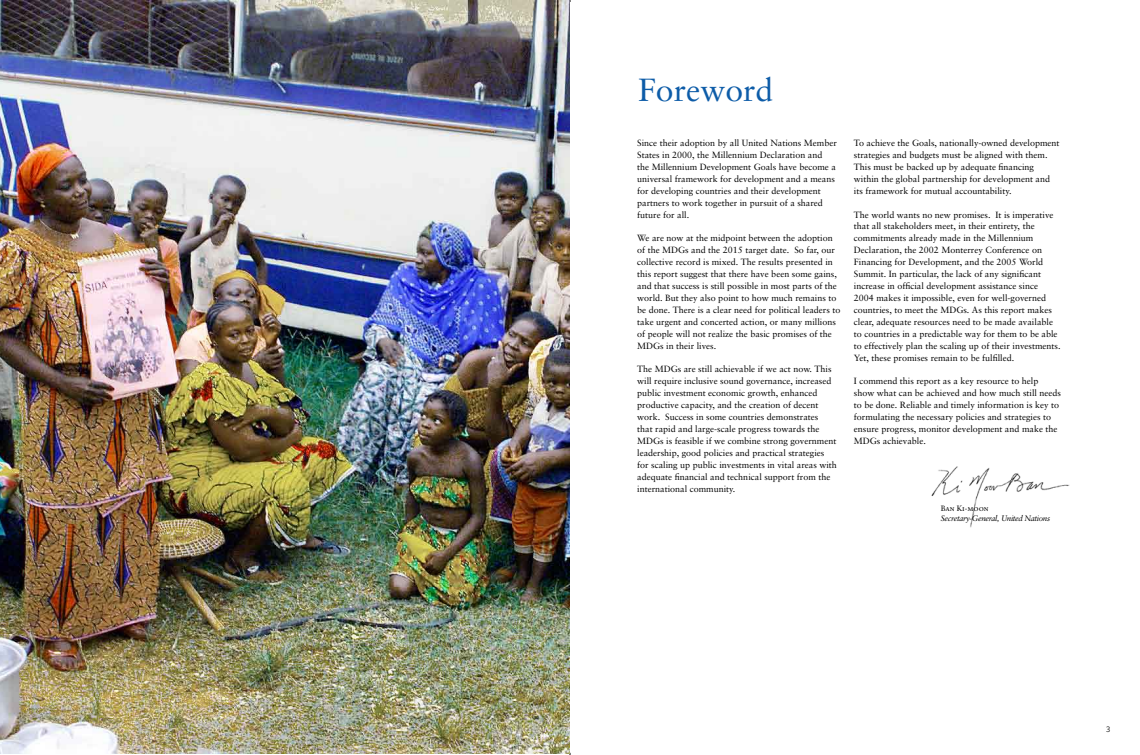
<style>
.page{position:relative;width:1140px;height:755px;background:#fff}
.page>*{position:absolute;margin:0;border:0;box-sizing:border-box;transform-origin:0 0}
.t1{font:32px "Sabon";color:#0d5ca8}
.t2{font:9px/11.9px "Sabon";color:#000}
.t3{font:italic 8px "Sabon";letter-spacing:-.04em;color:#000}
.t4{font:7.8px "Sabon Roman SC";color:#000}
</style>
<div class="page">
<img style="left:931px;top:466px;width:139px;height:62px">
<img style="left:0;top:0;width:570px;height:753px">
<h1 class="t1" style="left:638px;top:71px;width:137px">Foreword</h1>
<p class="t2" style="left:637px;top:137px;width:201px">Since their adoption by all United Nations Member States in 2000, the Millennium Declaration and<br>the Millennium Development Goals have become a universal framework for development and a means for developing countries and their development partners to work together in pursuit of a shared future for all.</p>
<p class="t2" style="left:637px;top:232px;width:205px">We are now at the midpoint between the adoption of the MDGs and the 2015 target date. So far, our collective record is mixed. The results presented in this report suggest that there have been some gains, and that success is still possible in most parts of the world. But they also point to how much remains to be done. There is a clear need for political leaders to take urgent and concerted action, or many millions of people will not realize the basic promises of the MDGs in their lives.</p>
<p class="t2" style="left:637px;top:363px;width:201px">The MDGs are still achievable if we act now. This will require inclusive sound governance, increased public investment economic growth, enhanced productive capacity, and the creation of decent work. Success in some countries demonstrates<br>that rapid and large-scale progress towards the MDGs is feasible if we combine strong government leadership, good policies and practical strategies for scaling up public investments in vital areas with adequate financial and technical support from the international community.</p>
<p class="t2" style="left:854px;top:137px;width:207px">To achieve the Goals, nationally-owned development strategies and budgets must be aligned with them.<br>This must be backed up by adequate financing within the global partnership for development and its framework for mutual accountability.</p>
<p class="t2" style="left:854px;top:208px;width:208px">The world wants no new promises. It is imperative that all stakeholders meet, in their entirety, the commitments already made in the Millennium Declaration, the 2002 Monterrey Conference on Financing for Development, and the 2005 World Summit. In particular, the lack of any significant increase in official development assistance since<br>2004 makes it impossible, even for well-governed countries, to meet the MDGs. As this report makes clear, adequate resources need to be made available to countries in a predictable way for them to be able to effectively plan the scaling up of their investments.<br>Yet, these promises remain to be fulfilled.</p>
<p class="t2" style="left:854px;top:375px;width:209px">I commend this report as a key resource to help show what can be achieved and how much still needs to be done. Reliable and timely information is key to formulating the necessary policies and strategies to ensure progress, monitor development and make the MDGs achievable.</p>
<p class="t4" style="left:940px;top:503px;width:49px">Ban Ki-moon</p>
<p class="t3" style="left:940px;top:512px;width:111px">Secretary-General, United Nations</p>
</div>
